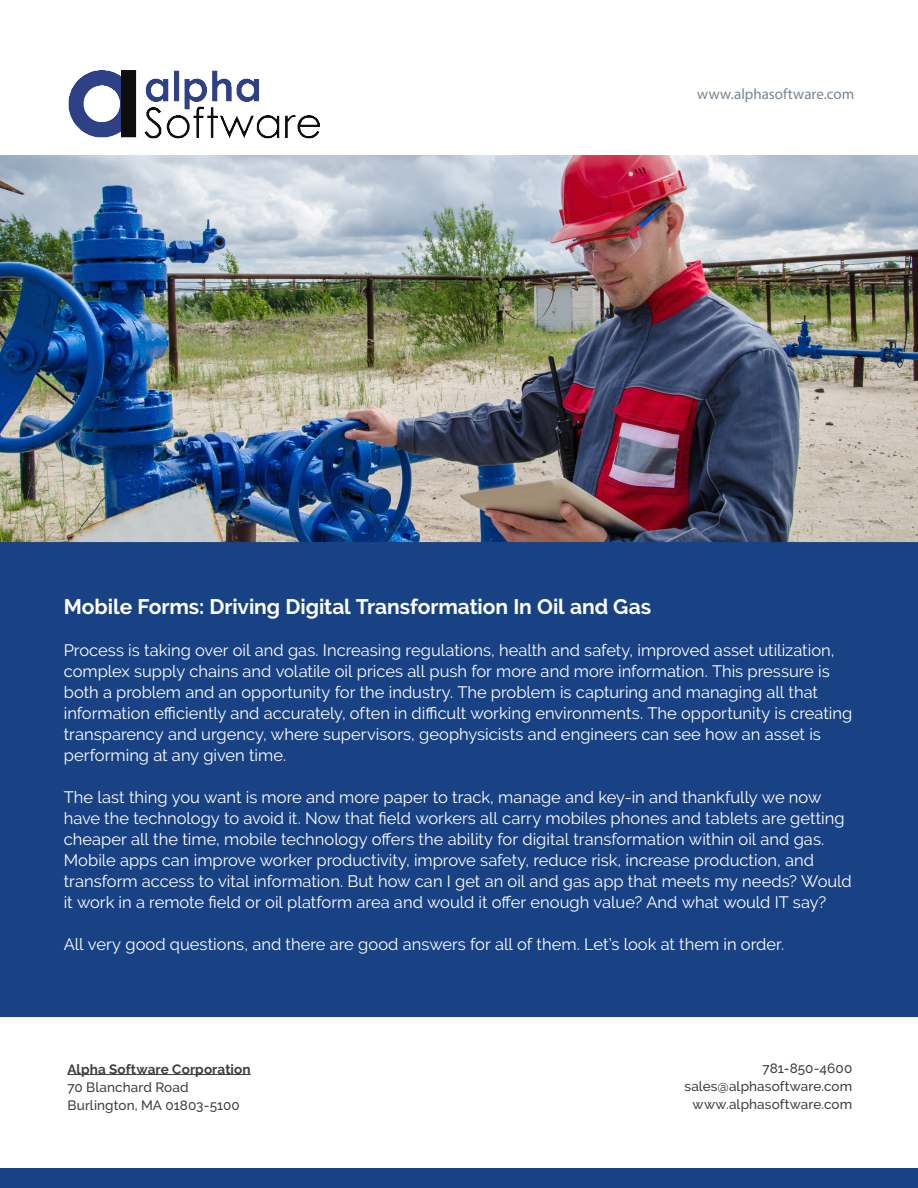
<style>
.page{position:relative;width:918px;height:1188px;background:#fff}
.page>*{position:absolute;margin:0;border:0;box-sizing:border-box;transform-origin:0 0}
.Slogan{font:700 21px "Raleway";letter-spacing:-.005em;color:#fff}
.Slogan-2{font:16.5px/21px "Raleway";color:#fff}
.URL{font:15px "Myriad Pro";color:#778590}
.Text_2{font:500 13.5px/18px "Raleway";letter-spacing:.01em;color:#3e3e3f}
.s1{font-weight:700}
</style>
<div class="page">
<img style="left:0;top:155px;width:918px;height:387px">
<div style="left:0;top:542px;width:918px;height:475px;background:#194284"></div>
<div style="left:0;top:1169px;width:918px;height:19px;background:#194284"></div>
<img style="left:68px;top:70px;width:252px;height:69px">
<hr style="left:68px;top:1074px;width:183px;height:1px;background:#3e3e3f">
<p class="URL" style="left:697px;top:85px;width:158px">www.alphasoftware.com</p>
<p class="Slogan" style="left:64px;top:594px;width:589px">Mobile Forms: Driving Digital Transformation In Oil and Gas</p>
<p class="Slogan-2" style="left:64px;top:640px;width:790px">Process is taking over oil and gas. Increasing regulations, health and safety, improved asset utilization, complex supply chains and volatile oil prices all push for more and more information. This pressure is both a problem and an opportunity for the industry. The problem is capturing and managing all that information efficiently and accurately, often in difficult working environments. The opportunity is creating transparency and urgency, where supervisors, geophysicists and engineers can see how an asset is performing at any given time.</p>
<p class="Slogan-2" style="left:64px;top:787px;width:782px">The last thing you want is more and more paper to track, manage and key-in and thankfully we now have the technology to avoid it. Now that field workers all carry mobiles phones and tablets are getting cheaper all the time, mobile technology offers the ability for digital transformation within oil and gas.</p>
<p class="Slogan-2" style="left:64px;top:850px;width:790px">Mobile apps can improve worker productivity, improve safety, reduce risk, increase production, and transform access to vital information. But how can I get an oil and gas app that meets my needs? Would it work in a remote field or oil platform area and would it offer enough value? And what would IT say?</p>
<p class="Slogan-2" style="left:64px;top:934px;width:722px">All very good questions, and there are good answers for all of them. Let’s look at them in order.</p>
<p class="Text_2" style="left:68px;top:1060px;width:185px"><span class="s1">Alpha Software Corporation<br></span>70 Blanchard Road<br>Burlington, MA 01803-5100</p>
<p class="Text_2" style="left:684px;top:1059px;width:169px;text-align:right">781-850-4600 sales@alphasoftware.com www.alphasoftware.com</p>
</div>
